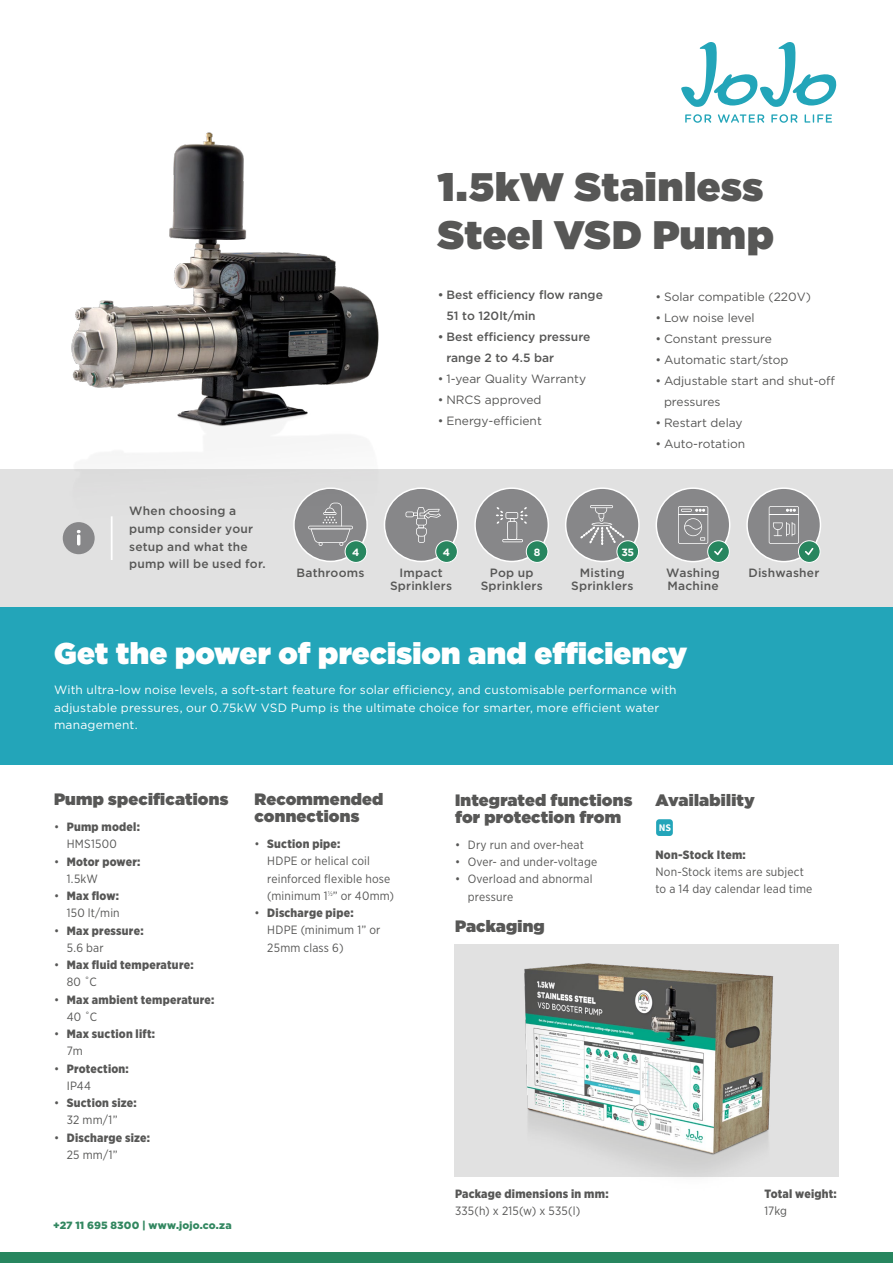
<style>
.page{position:relative;width:893px;height:1263px;background:#fff}
.page>*{position:absolute;margin:0;border:0;box-sizing:border-box;transform-origin:0 0}
.t1{font:900 39.75px/47.7px "Gotham";letter-spacing:.015em;color:#575756}
.t2{font:900 30px "Gotham";letter-spacing:.005em;color:#fff}
.t3{font:900 16.5px/17.5px "Gotham";letter-spacing:.01em;color:#575756}
.t4{font:12px/17.2px "Gotham Narrow";letter-spacing:.015em;color:#575756}
.t5{font:900 12px/17.2px "Gotham Narrow";letter-spacing:.02em;color:#575756}
.t6{font:500 12px/13.5px "Gotham";letter-spacing:.015em;color:#575756}
.t7{font:12px/21px "Gotham";color:#575756}
.t8{font:12px/17.7px "Gotham";letter-spacing:.015em;color:#fff}
.t9{font:900 10.5px "Gotham";letter-spacing:.01em;color:#328760}
.t10{font:700 10.5px "Gotham";color:#fff}
.t11{font:700 10.05px "Source Sans Pro";color:#fff}
.s1{font-weight:400}
.s2{font-weight:900}
</style>
<div class="page">
<div style="left:455px;top:944px;width:384px;height:233px;background:#e1e1e1"></div>
<div style="left:0;top:469px;width:893px;height:138px;background:#e1e1e1"></div>
<div style="left:0;top:607px;width:893px;height:158px;background:#23a5b9"></div>
<div style="left:0;top:1252px;width:893px;height:11px;background:#27865f"></div>
<svg style="left:685px;top:114px;width:26px;height:9px"></svg>
<svg style="left:718px;top:114px;width:46px;height:9px"></svg>
<svg style="left:771px;top:114px;width:26px;height:9px"></svg>
<svg style="left:805px;top:114px;width:27px;height:9px"></svg>
<svg style="left:681px;top:42px;width:155px;height:65px"></svg>
<div style="left:293px;top:487px;width:75px;height:75px;background:#878789;border:2px solid #fff;border-radius:50%"></div>
<div style="left:345px;top:541px;width:22px;height:21px;background:#27865f;border-radius:50%"></div>
<div style="left:345px;top:540px;width:22px;height:23px;border:1px solid #fff;border-radius:50%"></div>
<div style="left:384px;top:488px;width:74px;height:73px;background:#878789;border-radius:50%"></div>
<div style="left:384px;top:487px;width:74px;height:75px;border:2px solid #fff;border-radius:50%"></div>
<div style="left:436px;top:541px;width:21px;height:21px;background:#27865f;border-radius:50%"></div>
<div style="left:435px;top:540px;width:23px;height:23px;border:1px solid #fff;border-radius:50%"></div>
<div style="left:475px;top:488px;width:73px;height:73px;background:#878789;border-radius:50%"></div>
<div style="left:474px;top:487px;width:75px;height:75px;border:2px solid #fff;border-radius:50%"></div>
<div style="left:526px;top:541px;width:22px;height:21px;background:#27865f;border-radius:50%"></div>
<div style="left:526px;top:540px;width:22px;height:23px;border:1px solid #fff;border-radius:50%"></div>
<div style="left:566px;top:488px;width:73px;height:73px;background:#878789;border-radius:50%"></div>
<div style="left:565px;top:487px;width:75px;height:75px;border:2px solid #fff;border-radius:50%"></div>
<div style="left:617px;top:541px;width:22px;height:21px;background:#27865f;border-radius:50%"></div>
<div style="left:616px;top:540px;width:23px;height:23px;border:1px solid #fff;border-radius:50%"></div>
<div style="left:656px;top:488px;width:74px;height:74px;background:#878789;border-radius:50%"></div>
<div style="left:656px;top:487px;width:74px;height:75px;border:2px solid #fff;border-radius:50%"></div>
<div style="left:708px;top:541px;width:21px;height:21px;background:#27865f;border-radius:50%"></div>
<div style="left:707px;top:540px;width:23px;height:23px;border:1px solid #fff;border-radius:50%"></div>
<svg style="left:714px;top:548px;width:9px;height:7px"></svg>
<div style="left:747px;top:488px;width:73px;height:74px;background:#878789;border-radius:50%"></div>
<div style="left:746px;top:487px;width:75px;height:75px;border:2px solid #fff;border-radius:50%"></div>
<div style="left:798px;top:541px;width:22px;height:21px;background:#27865f;border-radius:50%"></div>
<div style="left:798px;top:540px;width:22px;height:23px;border:1px solid #fff;border-radius:50%"></div>
<svg style="left:805px;top:548px;width:8px;height:7px"></svg>
<div style="left:63px;top:522px;width:32px;height:32px;background:#878789;border-radius:50%"></div>
<svg style="left:77px;top:541px;width:3px;height:4px"></svg>
<hr style="left:111px;top:516px;width:2px;height:44px;background:#fff">
<div style="left:656px;top:819px;width:17px;height:17px;background:#23a5b9;border-radius:3px"></div>
<img style="left:62px;top:132px;width:357px;height:409px">
<hr style="left:308px;top:526px;width:45px;height:3px;background:#fff;border-radius:2px">
<svg style="left:311px;top:503px;width:39px;height:43px"></svg>
<hr style="left:590px;top:505px;width:23px;height:3px;background:#fff;border-radius:2px">
<svg style="left:581px;top:506px;width:43px;height:39px"></svg>
<svg style="left:769px;top:506px;width:30px;height:38px"></svg>
<svg style="left:406px;top:507px;width:35px;height:36px"></svg>
<hr style="left:502px;top:539px;width:21px;height:3px;background:#fff">
<svg style="left:496px;top:507px;width:32px;height:34px"></svg>
<svg style="left:678px;top:506px;width:30px;height:38px"></svg>
<img style="left:524px;top:963px;width:250px;height:210px">
<p class="t6" style="left:129px;top:502px;width:138px;line-height:17.7px">When choosing a pump consider your setup and what the pump will be used for.</p>
<h1 class="t1" style="left:438px;top:162px;width:337px">1.5kW Stainless<br>Steel VSD Pump</h1>
<p class="t6" style="left:446px;top:284px;width:158px;line-height:21px;text-indent:-9px">• Best efficiency flow range<br>51 to 120lt/min</p>
<p class="t6" style="left:446px;top:326px;width:145px;line-height:21px;text-indent:-9px">• Best efficiency pressure range 2 to 4.5 bar</p>
<p class="t7" style="left:438px;top:368px;width:150px">• 1-year Quality Warranty</p>
<p class="t7" style="left:438px;top:389px;width:105px">• NRCS approved</p>
<p class="t7" style="left:438px;top:410px;width:105px">• Energy-efficient</p>
<p class="t7" style="left:655px;top:286px;width:157px">• Solar compatible (220V)</p>
<p class="t7" style="left:655px;top:307px;width:101px">• Low noise level</p>
<p class="t7" style="left:655px;top:328px;width:118px">• Constant pressure</p>
<p class="t7" style="left:655px;top:349px;width:135px">• Automatic start/stop</p>
<p class="t7" style="left:664px;top:370px;width:173px;text-indent:-9px">• Adjustable start and shut-off pressures</p>
<p class="t7" style="left:655px;top:412px;width:89px">• Restart delay</p>
<p class="t7" style="left:655px;top:433px;width:91px">• Auto-rotation</p>
<p class="t10" style="left:352px;top:546px;width:9px">4</p>
<p class="t10" style="left:443px;top:545px;width:9px">4</p>
<p class="t10" style="left:534px;top:546px;width:8px">8</p>
<p class="t10" style="left:621px;top:545px;width:14px">35</p>
<p class="t6" style="left:297px;top:566px;width:69px">Bathrooms</p>
<p class="t6" style="left:390px;top:566px;width:64px;text-align:center">Impact<br>Sprinklers</p>
<p class="t6" style="left:481px;top:566px;width:64px;text-align:center">Pop up<br>Sprinklers</p>
<p class="t6" style="left:571px;top:566px;width:64px;text-align:center">Misting<br>Sprinklers</p>
<p class="t6" style="left:666px;top:566px;width:55px">Washing<br>Machine</p>
<p class="t6" style="left:748px;top:566px;width:72px">Dishwasher</p>
<h2 class="t2" style="left:54px;top:631px;width:635px">Get the power of precision and efficiency</h2>
<p class="t8" style="left:54px;top:681px;width:624px">With ultra-low noise levels, a soft-start feature for solar efficiency, and customisable performance with adjustable pressures, our 0.75kW VSD Pump is the ultimate choice for smarter, more efficient water management.</p>
<h3 class="t3" style="left:54px;top:790px;width:176px">Pump specifications</h3>
<p class="t5" style="left:67px;top:818px;width:75px;text-indent:-13px"><span class="s1">•</span> Pump model:<br><span class="s1">HMS1500</span></p>
<p class="t5" style="left:67px;top:853px;width:75px;text-indent:-13px"><span class="s1">•</span> Motor power:<br><span class="s1">1.5kW</span></p>
<p class="t4" style="left:54px;top:887px;width:67px;text-align:right">• <span class="s2">Max flow:<br></span>150 lt/min</p>
<p class="t5" style="left:67px;top:922px;width:78px;text-indent:-13px"><span class="s1">•</span> Max pressure:<br><span class="s1">5.6 bar</span></p>
<p class="t5" style="left:67px;top:956px;width:128px;text-indent:-13px"><span class="s1">•</span> Max fluid temperature:<br><span class="s1">80 ˚C</span></p>
<p class="t5" style="left:67px;top:991px;width:149px;text-indent:-13px"><span class="s1">•</span> Max ambient temperature:<br><span class="s1">40 ˚C</span></p>
<p class="t5" style="left:67px;top:1025px;width:90px;text-indent:-13px"><span class="s1">•</span> Max suction lift:<br><span class="s1">7m</span></p>
<p class="t5" style="left:67px;top:1060px;width:64px;text-indent:-13px"><span class="s1">•</span> Protection:<br><span class="s1">IP44</span></p>
<p class="t5" style="left:54px;top:1094px;width:84px;text-align:center"><span class="s1">•</span> Suction size:<br><span class="s1">32 mm/1”</span></p>
<p class="t5" style="left:67px;top:1128px;width:85px;text-indent:-13px"><span class="s1">•</span> Discharge size:<br><span class="s1">25 mm/1”</span></p>
<h3 class="t3" style="left:254px;top:790px;width:130px">Recommended connections</h3>
<p class="t4" style="left:267px;top:835px;width:128px;text-indent:-13px">• <span class="s2">Suction pipe:<br></span>HDPE or helical coil reinforced flexible hose (minimum 1<sup>½</sup>” or 40mm)</p>
<p class="t4" style="left:267px;top:904px;width:115px;text-indent:-13px">• <span class="s2">Discharge pipe:<br></span>HDPE (minimum 1” or<br>25mm class 6)</p>
<p class="t9" style="left:53px;top:1218px;width:180px">+27 11 695 8300 | www.jojo.co.za</p>
<h3 class="t3" style="left:455px;top:791px;width:179px">Integrated functions for protection from</h3>
<p class="t4" style="left:455px;top:836px;width:130px">• Dry run and over-heat</p>
<p class="t4" style="left:455px;top:853px;width:144px">• Over- and under-voltage</p>
<p class="t4" style="left:468px;top:870px;width:126px;text-indent:-13px">• Overload and abnormal pressure</p>
<h3 class="t3" style="left:455px;top:917px;width:91px">Packaging</h3>
<h3 class="t3" style="left:655px;top:792px;width:101px">Availability</h3>
<p class="t11" style="left:659px;top:821px;width:14px">NS</p>
<p class="t5" style="left:655px;top:846px;width:92px">Non-Stock Item:</p>
<p class="t4" style="left:655px;top:863px;width:158px">Non-Stock items are subject to a 14 day calendar lead time</p>
<p class="t5" style="left:455px;top:1184px;width:155px">Package dimensions in mm:</p>
<p class="t4" style="left:455px;top:1202px;width:127px">335(h) x 215(w) x 535(l)</p>
<p class="t5" style="left:764px;top:1184px;width:74px">Total weight:</p>
<p class="t4" style="left:764px;top:1202px;width:24px">17kg</p>
</div>
